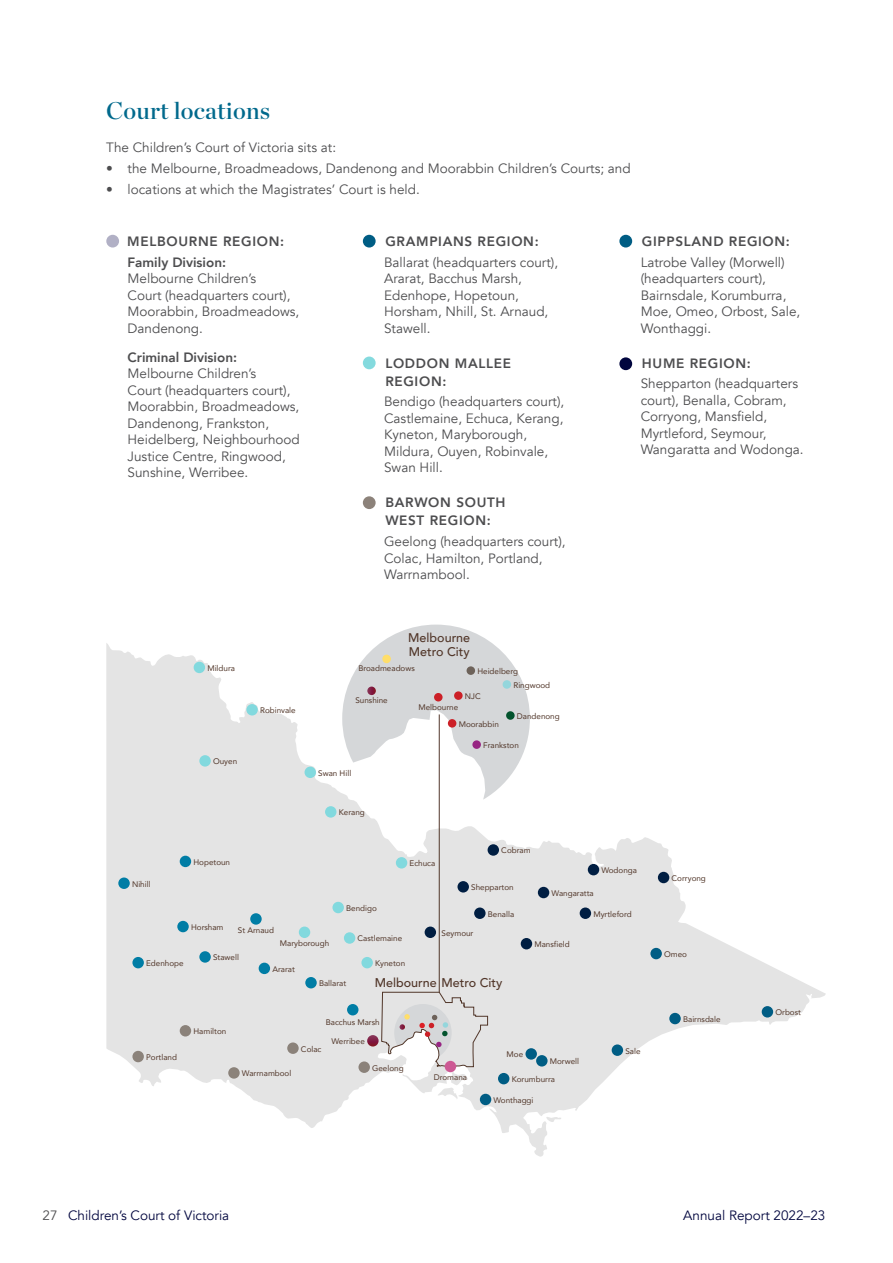
<style>
.page{position:relative;width:893px;height:1263px;background:#fff}
.page>*{position:absolute;margin:0;border:0;box-sizing:border-box;transform-origin:0 0}
.t1{font:24px "Chronicle Display Semi";letter-spacing:.01em;color:#00698c}
.t2{font:13.5px/16.5px "Avenir";color:#4d4d4f}
.t3{font:800 13.5px/18px "Avenir";letter-spacing:.05em;color:#4d4d4f}
.t4{font:13.5px "Avenir";color:#00053e}
.t5{font:800 13.5px "Avenir";color:#4d4d4f}
.t6{font:500 12.6px/13.4px "Avenir";color:#513629}
.t7{font:500 12.6px "Avenir LT Std";color:#513629}
.t8{font:8.1px/13.8px "Avenir";color:#513629}
.s1{color:#4d4d4f}
</style>
<div class="page">
<svg style="left:106px;top:643px;width:720px;height:514px;fill:#e4e4e4"></svg>
<hr style="left:439px;top:714px;width:1px;height:278px;background:#513629">
<div style="left:445px;top:1061px;width:11px;height:11px;background:#cd5994;border-radius:50%"></div>
<svg style="left:342px;top:625px;width:188px;height:175px"></svg>
<svg style="left:367px;top:992px;width:121px;height:76px;background:#dcd8d8"></svg>
<div style="left:425px;top:926px;width:11px;height:12px;background:#001e42;border-radius:50%"></div>
<div style="left:521px;top:938px;width:11px;height:11px;background:#001e42;border-radius:50%"></div>
<div style="left:457px;top:881px;width:12px;height:11px;background:#001e42;border-radius:50%"></div>
<div style="left:538px;top:887px;width:11px;height:11px;background:#001e42;border-radius:50%"></div>
<div style="left:588px;top:864px;width:11px;height:11px;background:#001e42;border-radius:50%"></div>
<div style="left:658px;top:872px;width:11px;height:11px;background:#001e42;border-radius:50%"></div>
<div style="left:580px;top:907px;width:11px;height:12px;background:#001e42;border-radius:50%"></div>
<div style="left:474px;top:907px;width:12px;height:12px;background:#001e42;border-radius:50%"></div>
<div style="left:488px;top:844px;width:11px;height:12px;background:#001e42;border-radius:50%"></div>
<div style="left:650px;top:948px;width:12px;height:11px;background:#005d84;border-radius:50%"></div>
<div style="left:762px;top:1006px;width:11px;height:11px;background:#005d84;border-radius:50%"></div>
<div style="left:669px;top:1013px;width:12px;height:11px;background:#005d84;border-radius:50%"></div>
<div style="left:612px;top:1044px;width:11px;height:12px;background:#005d84;border-radius:50%"></div>
<div style="left:498px;top:1073px;width:11px;height:11px;background:#005d84;border-radius:50%"></div>
<div style="left:536px;top:1055px;width:12px;height:11px;background:#005d84;border-radius:50%"></div>
<div style="left:525px;top:1048px;width:12px;height:12px;background:#005d84;border-radius:50%"></div>
<div style="left:480px;top:1094px;width:11px;height:11px;background:#005d84;border-radius:50%"></div>
<div style="left:358px;top:1061px;width:12px;height:12px;background:#8b827a;border-radius:50%"></div>
<div style="left:287px;top:1042px;width:12px;height:12px;background:#8b827a;border-radius:50%"></div>
<div style="left:228px;top:1067px;width:12px;height:12px;background:#8b827a;border-radius:50%"></div>
<div style="left:180px;top:1025px;width:11px;height:11px;background:#8b827a;border-radius:50%"></div>
<div style="left:132px;top:1051px;width:12px;height:11px;background:#8b827a;border-radius:50%"></div>
<div style="left:132px;top:957px;width:12px;height:11px;background:#007da5;border-radius:50%"></div>
<div style="left:177px;top:921px;width:12px;height:11px;background:#007da5;border-radius:50%"></div>
<div style="left:118px;top:877px;width:12px;height:12px;background:#007da5;border-radius:50%"></div>
<div style="left:180px;top:856px;width:11px;height:11px;background:#007da5;border-radius:50%"></div>
<div style="left:250px;top:913px;width:12px;height:12px;background:#007da5;border-radius:50%"></div>
<div style="left:199px;top:951px;width:12px;height:12px;background:#007da5;border-radius:50%"></div>
<div style="left:259px;top:963px;width:11px;height:11px;background:#007da5;border-radius:50%"></div>
<div style="left:347px;top:1004px;width:11px;height:11px;background:#007da5;border-radius:50%"></div>
<div style="left:305px;top:977px;width:12px;height:11px;background:#007da5;border-radius:50%"></div>
<div style="left:344px;top:932px;width:11px;height:12px;background:#82d9de;border-radius:50%"></div>
<div style="left:299px;top:926px;width:11px;height:12px;background:#82d9de;border-radius:50%"></div>
<div style="left:361px;top:957px;width:12px;height:11px;background:#82d9de;border-radius:50%"></div>
<div style="left:332px;top:902px;width:12px;height:11px;background:#82d9de;border-radius:50%"></div>
<div style="left:396px;top:857px;width:11px;height:11px;background:#82d9de;border-radius:50%"></div>
<div style="left:305px;top:767px;width:11px;height:11px;background:#82d9de;border-radius:50%"></div>
<div style="left:325px;top:806px;width:11px;height:12px;background:#82d9de;border-radius:50%"></div>
<div style="left:199px;top:755px;width:12px;height:12px;background:#82d9de;border-radius:50%"></div>
<div style="left:246px;top:704px;width:12px;height:11px;background:#82d9de;border-radius:50%"></div>
<div style="left:194px;top:662px;width:11px;height:11px;background:#82d9de;border-radius:50%"></div>
<div style="left:106px;top:235px;width:13px;height:13px;background:#b1b0c5;border-radius:50%"></div>
<div style="left:363px;top:235px;width:13px;height:13px;background:#005d84;border-radius:50%"></div>
<div style="left:363px;top:357px;width:13px;height:12px;background:#84dade;border-radius:50%"></div>
<div style="left:363px;top:496px;width:13px;height:13px;background:#8c827a;border-radius:50%"></div>
<div style="left:619px;top:235px;width:13px;height:13px;background:#005d84;border-radius:50%"></div>
<div style="left:619px;top:357px;width:13px;height:13px;background:#00053e;border-radius:50%"></div>
<h1 class="t1" style="left:106px;top:92px;width:165px">Court locations</h1>
<p class="t2" style="left:106px;top:140px;width:231px">The Children’s Court of Victoria sits at:</p>
<p class="t2" style="left:106px;top:160px;width:526px">• the Melbourne, Broadmeadows, Dandenong and Moorabbin Children’s Courts; and</p>
<p class="t2" style="left:106px;top:181px;width:315px">• locations at which the Magistrates’ Court is held.</p>
<p class="t3" style="left:127px;top:231px;width:158px;line-height:20.7px">MELBOURNE REGION:<br>Family Division:</p>
<p class="t2" style="left:128px;top:270px;width:173px">Melbourne Children’s<br>Court (headquarters court),<br>Moorabbin, Broadmeadows,<br>Dandenong.</p>
<p class="t5" style="left:128px;top:347px;width:111px">Criminal Division:</p>
<p class="t2" style="left:128px;top:366px;width:174px">Melbourne Children’s<br>Court (headquarters court),<br>Moorabbin, Broadmeadows,<br>Dandenong, Frankston,<br>Heidelberg, Neighbourhood<br>Justice Centre, Ringwood,<br>Sunshine, Werribee.</p>
<p class="t3" style="left:385px;top:232px;width:155px">GRAMPIANS REGION:</p>
<p class="t2" style="left:384px;top:254px;width:175px">Ballarat (headquarters court),<br>Ararat, Bacchus Marsh,<br>Edenhope, Hopetoun,<br>Horsham, Nhill, St. Arnaud,<br>Stawell.</p>
<p class="t3" style="left:385px;top:354px;width:127px">LODDON MALLEE<br>REGION:</p>
<p class="t2" style="left:384px;top:394px;width:182px">Bendigo (headquarters court),<br>Castlemaine, Echuca, Kerang,<br>Kyneton, Maryborough,<br>Mildura, Ouyen, Robinvale,<br>Swan Hill.</p>
<p class="t3" style="left:385px;top:494px;width:122px">BARWON SOUTH<br>WEST REGION:</p>
<p class="t2" style="left:384px;top:533px;width:183px">Geelong (headquarters court),<br>Colac, Hamilton, Portland,<br>Warrnambool.</p>
<p class="t3" style="left:642px;top:232px;width:150px">GIPPSLAND REGION:</p>
<p class="t2" style="left:641px;top:254px;width:161px">Latrobe Valley (Morwell) (headquarters court),<br>Bairnsdale, Korumburra,<br>Moe, Omeo, Orbost, Sale,<br>Wonthaggi.</p>
<p class="t3" style="left:642px;top:354px;width:110px">HUME REGION:</p>
<p class="t2" style="left:641px;top:376px;width:165px">Shepparton (headquarters court), Benalla, Cobram,<br>Corryong, Mansfield,<br>Myrtleford, Seymour,<br>Wangaratta and Wodonga.</p>
<p class="t6" style="left:408px;top:631px;width:63px">Melbourne<br>Metro City</p>
<p class="t8" style="left:207px;top:661px;width:29px">Mildura</p>
<p class="t8" style="left:358px;top:661px;width:58px">Broadmeadows</p>
<p class="t8" style="left:260px;top:703px;width:37px">Robinvale</p>
<p class="t8" style="left:513px;top:664px;width:38px;text-indent:-36px">Heidelberg<br>Ringwood</p>
<p class="t8" style="left:517px;top:709px;width:44px">Dandenong</p>
<p class="t8" style="left:483px;top:738px;width:37px">Frankston</p>
<p class="t8" style="left:465px;top:689px;width:17px">NJC</p>
<p class="t8" style="left:355px;top:693px;width:34px">Sunshine</p>
<p class="t8" style="left:418px;top:700px;width:41px">Melbourne</p>
<p class="t8" style="left:459px;top:717px;width:42px">Moorabbin</p>
<p class="t8" style="left:213px;top:754px;width:26px">Ouyen</p>
<p class="t8" style="left:318px;top:766px;width:35px">Swan Hill</p>
<p class="t8" style="left:339px;top:805px;width:28px">Kerang</p>
<p class="t8" style="left:501px;top:843px;width:31px">Cobram</p>
<p class="t8" style="left:132px;top:877px;width:20px">Nihill</p>
<p class="t8" style="left:146px;top:956px;width:39px">Edenhope</p>
<p class="t8" style="left:146px;top:1050px;width:32px">Portland</p>
<p class="t8" style="left:193px;top:855px;width:38px">Hopetoun</p>
<p class="t8" style="left:191px;top:920px;width:34px">Horsham</p>
<p class="t8" style="left:213px;top:950px;width:27px">Stawell</p>
<p class="t8" style="left:238px;top:923px;width:38px">St Arnaud</p>
<p class="t8" style="left:280px;top:936px;width:51px">Maryborough</p>
<p class="t8" style="left:272px;top:962px;width:24px">Ararat</p>
<p class="t8" style="left:410px;top:856px;width:27px">Echuca</p>
<p class="t8" style="left:471px;top:880px;width:44px">Shepparton</p>
<p class="t8" style="left:346px;top:901px;width:32px">Bendigo</p>
<p class="t8" style="left:358px;top:931px;width:46px">Castlemaine</p>
<p class="t8" style="left:375px;top:956px;width:32px">Kyneton</p>
<p class="t8" style="left:442px;top:926px;width:33px">Seymour</p>
<p class="t8" style="left:488px;top:907px;width:28px">Benalla</p>
<p class="t8" style="left:193px;top:1024px;width:34px">Hamilton</p>
<p class="t7" style="left:375px;top:976px;width:129px">Melbourne Metro City</p>
<p class="t8" style="left:319px;top:976px;width:29px">Ballarat</p>
<p class="t8" style="left:326px;top:1015px;width:55px">Bacchus Marsh</p>
<p class="t8" style="left:552px;top:886px;width:44px">Wangaratta</p>
<p class="t8" style="left:601px;top:863px;width:37px">Wodonga</p>
<p class="t8" style="left:534px;top:937px;width:37px">Mansfield</p>
<p class="t8" style="left:593px;top:907px;width:40px">Myrtleford</p>
<p class="t8" style="left:242px;top:1066px;width:51px">Warrnambool</p>
<p class="t8" style="left:301px;top:1042px;width:22px">Colac</p>
<p class="t8" style="left:331px;top:1034px;width:35px">Werribee</p>
<p class="t8" style="left:372px;top:1061px;width:33px">Geelong</p>
<p class="t8" style="left:434px;top:1070px;width:35px">Dromana</p>
<p class="t8" style="left:507px;top:1047px;width:18px">Moe</p>
<p class="t8" style="left:512px;top:1072px;width:45px">Korumburra</p>
<p class="t8" style="left:494px;top:1093px;width:41px">Wonthaggi</p>
<p class="t8" style="left:550px;top:1054px;width:31px">Morwell</p>
<p class="t8" style="left:625px;top:1044px;width:17px">Sale</p>
<p class="t8" style="left:672px;top:871px;width:36px">Corryong</p>
<p class="t8" style="left:664px;top:947px;width:24px">Omeo</p>
<p class="t8" style="left:683px;top:1012px;width:39px">Bairnsdale</p>
<p class="t8" style="left:775px;top:1005px;width:27px">Orbost</p>
<p class="t4" style="left:43px;top:1208px;width:188px"><span class="s1">27</span> Children’s Court of Victoria</p>
<p class="t4" style="left:683px;top:1208px;width:144px">Annual Report 2022–23</p>
</div>
